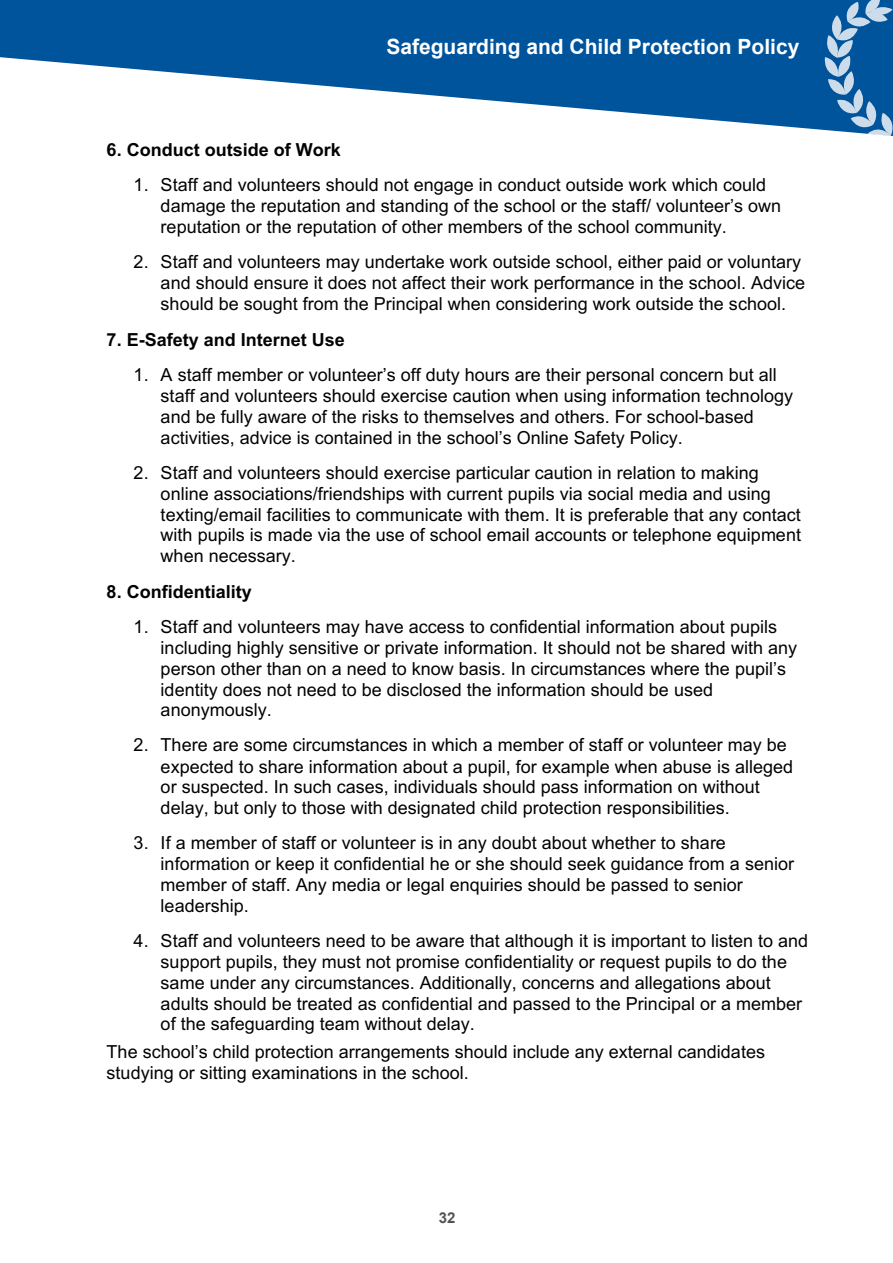
<style>
.page{position:relative;width:893px;height:1263px;background:#fff}
.page>*{position:absolute;margin:0;border:0;box-sizing:border-box;transform-origin:0 0}
.t1{font:700 21px "Arial";color:#fff}
.t2{font:18px/20.9px "Arial";color:#020203}
.t3{font:700 18px "Arial";color:#020203}
.t4{font:700 15px "Arial";color:#535355}
</style>
<div class="page">
<svg style="left:0;top:0;width:823px;height:130px;fill:#00549b"></svg>
<svg style="left:823px;top:0;width:70px;height:136px;background:#407eb4"></svg>
<p class="t1" style="left:386px;top:33px;width:415px">Safeguarding and Child Protection Policy</p>
<p class="t3" style="left:107px;top:137px;width:236px">6. Conduct outside of Work</p>
<p class="t2" style="left:161px;top:174px;width:622px;text-indent:-27px">1. Staff and volunteers should not engage in conduct outside work which could damage the reputation and standing of the school or the staff/ volunteer’s own reputation or the reputation of other members of the school community.</p>
<p class="t2" style="left:161px;top:251px;width:646px;text-indent:-27px">2. Staff and volunteers may undertake work outside school, either paid or voluntary and should ensure it does not affect their work performance in the school. Advice should be sought from the Principal when considering work outside the school.</p>
<p class="t3" style="left:107px;top:327px;width:240px">7. E-Safety and Internet Use</p>
<p class="t2" style="left:161px;top:364px;width:634px;text-indent:-27px">1. A staff member or volunteer’s off duty hours are their personal concern but all staff and volunteers should exercise caution when using information technology and be fully aware of the risks to themselves and others. For school-based activities, advice is contained in the school’s Online Safety Policy.</p>
<p class="t2" style="left:161px;top:462px;width:642px;text-indent:-27px">2. Staff and volunteers should exercise particular caution in relation to making online associations/friendships with current pupils via social media and using texting/email facilities to communicate with them. It is preferable that any contact with pupils is made via the use of school email accounts or telephone equipment when necessary.</p>
<p class="t3" style="left:107px;top:579px;width:147px">8. Confidentiality</p>
<p class="t2" style="left:161px;top:616px;width:638px;text-indent:-27px">1. Staff and volunteers may have access to confidential information about pupils including highly sensitive or private information. It should not be shared with any person other than on a need to know basis. In circumstances where the pupil’s identity does not need to be disclosed the information should be used anonymously.</p>
<p class="t2" style="left:161px;top:734px;width:634px;text-indent:-27px">2. There are some circumstances in which a member of staff or volunteer may be expected to share information about a pupil, for example when abuse is alleged or suspected. In such cases, individuals should pass information on without delay, but only to those with designated child protection responsibilities.</p>
<p class="t2" style="left:161px;top:832px;width:635px;text-indent:-27px">3. If a member of staff or volunteer is in any doubt about whether to share information or keep it confidential he or she should seek guidance from a senior member of staff. Any media or legal enquiries should be passed to senior leadership.</p>
<p class="t2" style="left:161px;top:930px;width:649px;text-indent:-27px">4. Staff and volunteers need to be aware that although it is important to listen to and support pupils, they must not promise confidentiality or request pupils to do the same under any circumstances. Additionally, concerns and allegations about adults should be treated as confidential and passed to the Principal or a member of the safeguarding team without delay.</p>
<p class="t2" style="left:107px;top:1042px;width:660px">The school’s child protection arrangements should include any external candidates studying or sitting examinations in the school.</p>
<p class="t4" style="left:439px;top:1207px;width:18px">32</p>
</div>
